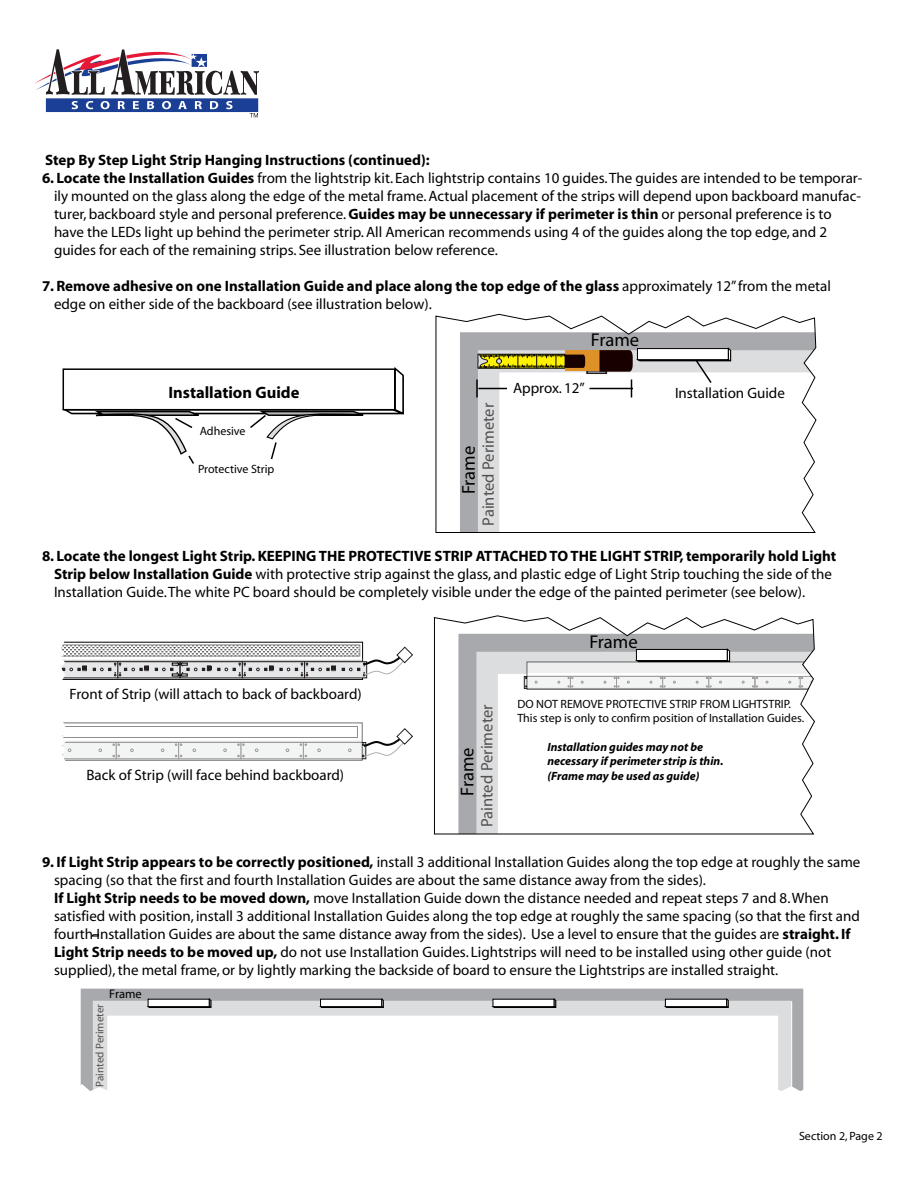
<style>
.page{position:relative;width:918px;height:1188px;background:#fff}
.page>*{position:absolute;margin:0;border:0;box-sizing:border-box;transform-origin:0 0}
.t1{font:18.6px "Myriad";letter-spacing:-.005em;color:#000}
.t2{font:16.5px "Myriad";color:#53504f}
.t3{font:700 16.5px "Myriad";color:#000}
.t4{font:15px/18px "Myriad";color:#000}
.t5{font:700 15px "Myriad";color:#000}
.t6{font:12.6px "Myriad";letter-spacing:-.005em;color:#000}
.t7{font:12px/14.4px "Myriad";color:#000}
.t8{font:italic 700 12px/14.4px "Myriad";color:#000}
.t9{font:11.1px "Myriad";color:#53504f}
.s1{font-weight:700}
</style>
<div class="page">
<svg style="left:34px;top:49px;width:225px;height:68px"></svg>
<svg style="left:61px;top:642px;width:352px;height:38px"></svg>
<svg style="left:435px;top:314px;width:382px;height:219px"></svg>
<svg style="left:586px;top:371px;width:14px;height:3px"></svg>
<div style="left:565px;top:351px;width:63px;height:20px;background:#de9127"></div>
<svg style="left:476px;top:349px;width:109px;height:24px;background:#a59a4f"></svg>
<svg style="left:62px;top:367px;width:342px;height:97px"></svg>
<hr style="left:590px;top:388px;width:43px;height:1px;background:#000">
<svg style="left:476px;top:380px;width:31px;height:18px"></svg>
<svg style="left:600px;top:348px;width:131px;height:50px"></svg>
<svg style="left:434px;top:615px;width:381px;height:220px"></svg>
<svg style="left:524px;top:648px;width:290px;height:42px"></svg>
<svg style="left:62px;top:726px;width:351px;height:33px"></svg>
<svg style="left:92px;top:934px;width:7px;height:2px"></svg>
<svg style="left:81px;top:989px;width:722px;height:102px;background:#a8aaad"></svg>
<svg style="left:93px;top:1001px;width:698px;height:90px"></svg>
<svg style="left:147px;top:998px;width:64px;height:10px"></svg>
<svg style="left:320px;top:998px;width:64px;height:10px"></svg>
<svg style="left:492px;top:998px;width:64px;height:10px"></svg>
<svg style="left:665px;top:998px;width:63px;height:10px"></svg>
<p class="t5" style="left:45px;top:153px;width:386px">Step By Step Light Strip Hanging Instructions (continued):</p>
<p class="t4" style="left:54px;top:170px;width:810px;text-indent:-12px"><span class="s1">6. Locate the Installation Guides</span> from the lightstrip kit. Each lightstrip contains 10 guides. The guides are intended to be temporar&shy;ily mounted on the glass along the edge of the metal frame. Actual placement of the strips will depend upon backboard manufac&shy;turer, backboard style and personal preference. <span class="s1">Guides may be unnecessary if perimeter is thin</span> or personal preference is to have the LEDs light up behind the perimeter strip. All American recommends using 4 of the guides along the top edge, and 2 guides for each of the remaining strips. See illustration below reference.</p>
<p class="t4" style="left:54px;top:278px;width:778px;text-indent:-12px"><span class="s1">7. Remove adhesive on one Installation Guide and place along the top edge of the glass</span> approximately 12” from the metal edge on either side of the backboard (see illustration below).</p>
<p class="t3" style="left:168px;top:383px;width:133px">Installation Guide</p>
<p class="t7" style="left:200px;top:424px;width:47px">Adhesive</p>
<p class="t7" style="left:198px;top:462px;width:78px">Protective Strip</p>
<p class="t2" style="left:480px;top:526px;width:124px;rotate:-90deg">Painted Perimeter</p>
<p class="t1" style="left:460px;top:494px;width:50px;rotate:-90deg">Frame</p>
<p class="t1" style="left:591px;top:331px;width:50px">Frame</p>
<p class="t4" style="left:513px;top:380px;width:73px">Approx. 12”</p>
<p class="t4" style="left:675px;top:384px;width:111px">Installation Guide</p>
<p class="t4" style="left:54px;top:548px;width:784px;text-indent:-12px"><span class="s1">8. Locate the longest Light Strip. KEEPING THE PROTECTIVE STRIP ATTACHED TO THE LIGHT STRIP, temporarily hold Light<br>Strip below Installation Guide</span> with protective strip against the glass, and plastic edge of Light Strip touching the side of the<br>Installation Guide. The white PC board should be completely visible under the edge of the painted perimeter (see below).</p>
<p class="t4" style="left:69px;top:685px;width:294px">Front of Strip (will attach to back of backboard)</p>
<p class="t4" style="left:86px;top:766px;width:259px">Back of Strip (will face behind backboard)</p>
<p class="t2" style="left:479px;top:827px;width:124px;rotate:-90deg">Painted Perimeter</p>
<p class="t1" style="left:458px;top:796px;width:50px;rotate:-90deg">Frame</p>
<p class="t1" style="left:589px;top:633px;width:50px">Frame</p>
<p class="t7" style="left:517px;top:697px;width:288px">DO NOT REMOVE PROTECTIVE STRIP FROM LIGHTSTRIP.<br>This step is only to confirm position of Installation Guides.</p>
<p class="t8" style="left:547px;top:740px;width:178px">Installation guides may not be necessary if perimeter strip is thin. (Frame may be used as guide)</p>
<p class="t4" style="left:54px;top:854px;width:808px;text-indent:-12px"><span class="s1">9. If Light Strip appears to be correctly positioned,</span> install 3 additional Installation Guides along the top edge at roughly the same spacing (so that the first and fourth Installation Guides are about the same distance away from the sides).<br><span class="s1">If Light Strip needs to be moved down,</span> move Installation Guide down the distance needed and repeat steps 7 and 8. When satisfied with position, install 3 additional Installation Guides along the top edge at roughly the same spacing (so that the first and fourth Installation Guides are about the same distance away from the sides). Use a level to ensure that the guides are <span class="s1">straight. If Light Strip needs to be moved up,</span> do not use Installation Guides. Lightstrips will need to be installed using other guide (not supplied), the metal frame, or by lightly marking the backside of board to ensure the Lightstrips are installed straight.</p>
<p class="t6" style="left:109px;top:988px;width:34px">Frame</p>
<p class="t9" style="left:94px;top:1087px;width:84px;rotate:-90deg">Painted Perimeter</p>
<p class="t7" style="left:799px;top:1130px;width:85px">Section 2, Page 2</p>
</div>
